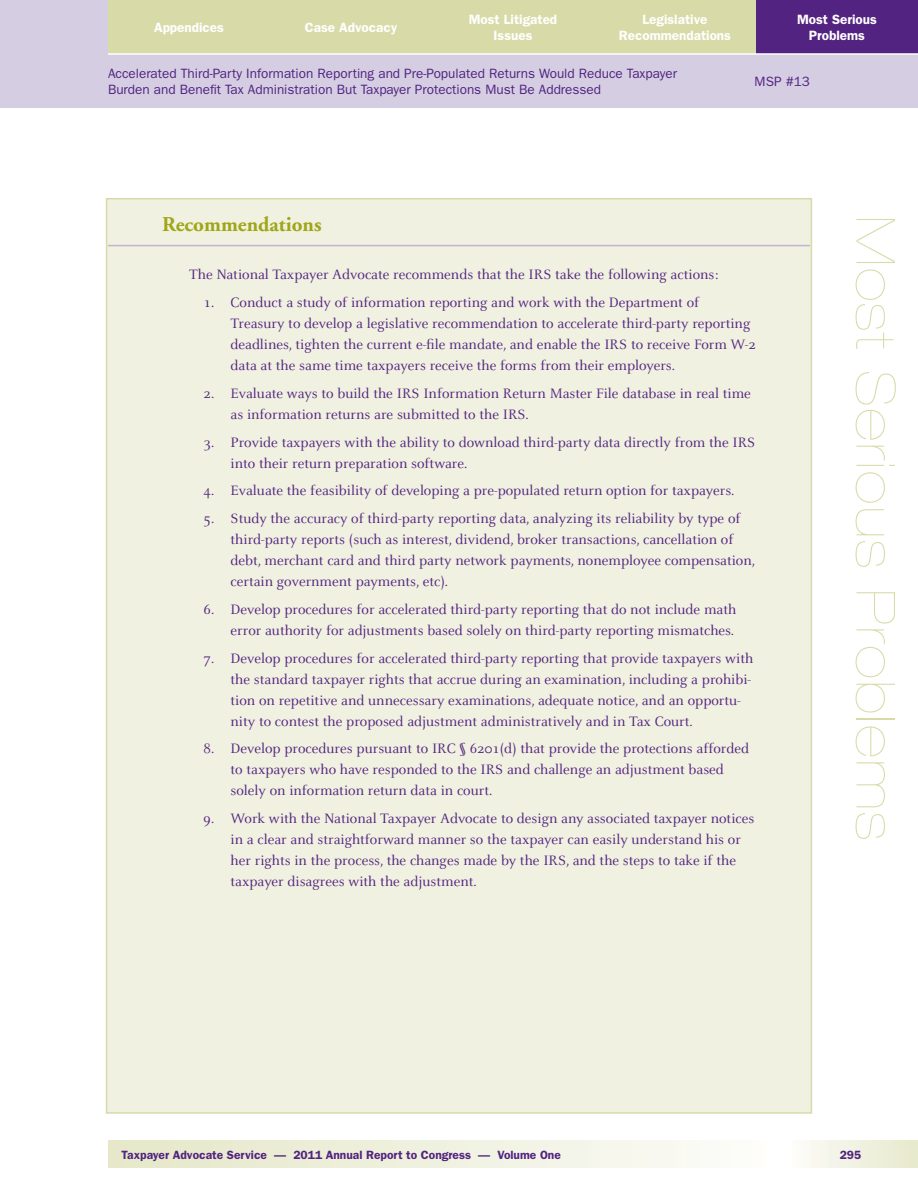
<style>
.page{position:relative;width:918px;height:1188px;background:#fff}
.page>*{position:absolute;margin:0;border:0;box-sizing:border-box;transform-origin:0 0}
.t1{font:900 expanded 54px "Helvetica Neue";letter-spacing:.04em;color:#d8dba7}
.t2{font:700 21px "Adobe Garamond";color:#9fa617}
.t3{font:15px/21px "Celeste";color:#522380}
.t4{font:13.5px/16.5px "Franklin Gothic";color:#522380}
.t5{font:600 13.5px/16.5px "Franklin Gothic";color:#fff;text-align:center}
.t6{font:600 12px "Franklin Gothic";color:#522380}
</style>
<div class="page">
<svg style="left:108px;top:1141px;width:590px;height:27px;background:#eff0dd"></svg>
<div style="left:0;top:0;width:918px;height:108px;background:#d5cee3"></div>
<div style="left:770px;top:1141px;width:148px;height:27px;background:linear-gradient(to right,#fff,#e7e9cc)"></div>
<div style="left:756px;top:0;width:162px;height:54px;background:#522380"></div>
<div style="left:594px;top:0;width:162px;height:54px;background:#d8dba7"></div>
<div style="left:432px;top:0;width:162px;height:54px;background:#d8dba7"></div>
<div style="left:108px;top:0;width:162px;height:54px;background:#d8dba7"></div>
<div style="left:270px;top:0;width:162px;height:54px;background:#d8dba7"></div>
<hr style="left:108px;top:53px;width:810px;height:2px;background:#fff">
<div style="left:105px;top:198px;width:708px;height:916px;background:#f0f1e0"></div>
<hr style="left:108px;top:245px;width:702px;height:1px;background:#c0b4d4">
<p class="t5" style="left:154px;top:19px;width:71px">appendices</p>
<p class="t5" style="left:305px;top:19px;width:94px">case advocacy</p>
<p class="t5" style="left:469px;top:11px;width:90px">Most litigated issues</p>
<p class="t5" style="left:619px;top:11px;width:114px">legislative recommendations</p>
<p class="t5" style="left:797px;top:11px;width:81px">Most serious<br>Problems</p>
<p class="t4" style="left:108px;top:65px;width:571px">Accelerated Third-Party Information Reporting and Pre-Populated Returns Would Reduce Taxpayer<br>Burden and Benefit Tax Administration But Taxpayer Protections Must Be Addressed</p>
<p class="t4" style="left:755px;top:73px;width:57px">MSP #13</p>
<h2 class="t2" style="left:162px;top:213px;width:161px">Recommendations</h2>
<p class="t3" style="left:189px;top:265px;width:531px">the National taxpayer advocate recommends that the irS take the following actions:</p>
<p class="t3" style="left:231px;top:292px;width:527px;text-indent:-27px">1. conduct a study of information reporting and work with the department of treasury to develop a legislative recommendation to accelerate third-party reporting deadlines, tighten the current e-file mandate, and enable the irS to receive Form W-2 data at the same time taxpayers receive the forms from their employers.</p>
<p class="t3" style="left:231px;top:383px;width:522px;text-indent:-27px">2. evaluate ways to build the irS information return Master File database in real time as information returns are submitted to the irS.</p>
<p class="t3" style="left:231px;top:432px;width:526px;text-indent:-27px">3. provide taxpayers with the ability to download third-party data directly from the irS into their return preparation software.</p>
<p class="t3" style="left:204px;top:481px;width:532px">4. evaluate the feasibility of developing a pre-populated return option for taxpayers.</p>
<p class="t3" style="left:231px;top:508px;width:526px;text-indent:-27px">5. Study the accuracy of third-party reporting data, analyzing its reliability by type of third-party reports (such as interest, dividend, broker transactions, cancellation of debt, merchant card and third party network payments, nonemployee compensation, certain government payments, etc).</p>
<p class="t3" style="left:204px;top:599px;width:534px;text-align:right">6. develop procedures for accelerated third-party reporting that do not include math error authority for adjustments based solely on third-party reporting mismatches.</p>
<p class="t3" style="left:231px;top:648px;width:524px;text-indent:-27px">7. develop procedures for accelerated third-party reporting that provide taxpayers with the standard taxpayer rights that accrue during an examination, including a prohibi&shy;tion on repetitive and unnecessary examinations, adequate notice, and an opportu&shy;nity to contest the proposed adjustment administratively and in tax court.</p>
<p class="t3" style="left:231px;top:739px;width:520px;text-indent:-27px">8. develop procedures pursuant to irc § 6201(d) that provide the protections afforded to taxpayers who have responded to the irS and challenge an adjustment based solely on information return data in court.</p>
<p class="t3" style="left:231px;top:808px;width:525px;text-indent:-27px">9. Work with the National taxpayer advocate to design any associated taxpayer notices in a clear and straightforward manner so the taxpayer can easily understand his or her rights in the process, the changes made by the irS, and the steps to take if the taxpayer disagrees with the adjustment.</p>
<h1 class="t1" style="left:907px;top:216px;width:625px;rotate:90deg">Most Serious Problems</h1>
<p class="t6" style="left:122px;top:1148px;width:441px">Taxpayer Advocate Service — 2011 Annual Report to Congress — Volume One</p>
<p class="t6" style="left:840px;top:1148px;width:23px">295</p>
</div>
